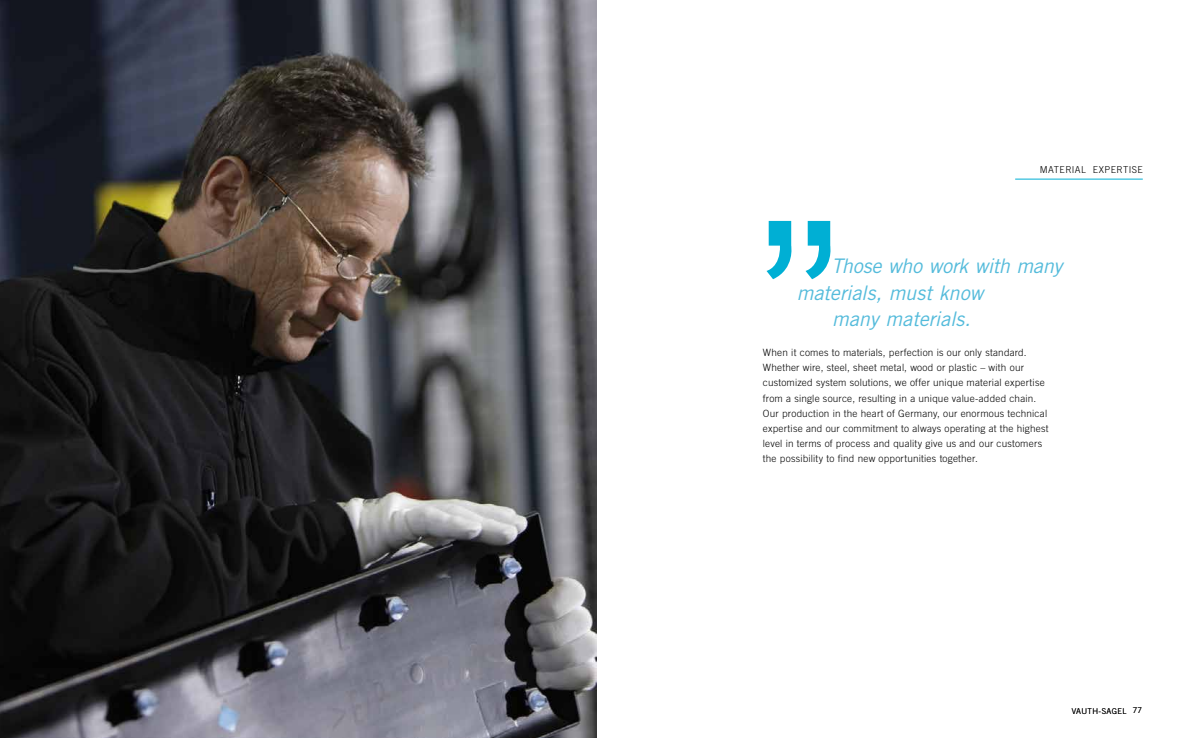
<style>
.page{position:relative;width:1191px;height:738px;background:#fff}
.page>*{position:absolute;margin:0;border:0;box-sizing:border-box;transform-origin:0 0}
.t1{font:italic 20.1px "Trade Gothic LT Std";letter-spacing:-.005em;color:#54bbdb}
.t2{font:300 10px/15px "Trade Gothic LT Std";letter-spacing:.02em;color:#000}
.t3{font:300 9.5px "Trade Gothic LT Std";letter-spacing:.045em;color:#000}
.t4{font:300 8px "Trade Gothic LT Std";letter-spacing:.05em;color:#000}
</style>
<div class="page">
<img style="left:0;top:0;width:596px;height:737px">
<hr style="left:1015px;top:178px;width:127px;height:1px;background:#00afd4">
<svg style="left:766px;top:221px;width:26px;height:58px"></svg>
<svg style="left:805px;top:221px;width:26px;height:58px"></svg>
<p class="t3" style="left:1040px;top:164px;width:104px">MATERIAL EXPERTISE</p>
<h1 class="t1" style="left:831px;top:253px;width:232px">Those who work with many</h1>
<h1 class="t1" style="left:797px;top:280px;width:188px">materials, must know</h1>
<h1 class="t1" style="left:832px;top:307px;width:140px">many materials.</h1>
<p class="t2" style="left:763px;top:345px;width:287px">When it comes to materials, perfection is our only standard.<br>Whether wire, steel, sheet metal, wood or plastic – with our customized system solutions, we offer unique material expertise from a single source, resulting in a unique value-added chain.<br>Our production in the heart of Germany, our enormous technical expertise and our commitment to always operating at the highest level in terms of process and quality give us and our customers the possibility to find new opportunities together.</p>
<p class="t4" style="left:1071px;top:705px;width:71px">VAUTH-SAGEL 77</p>
</div>
